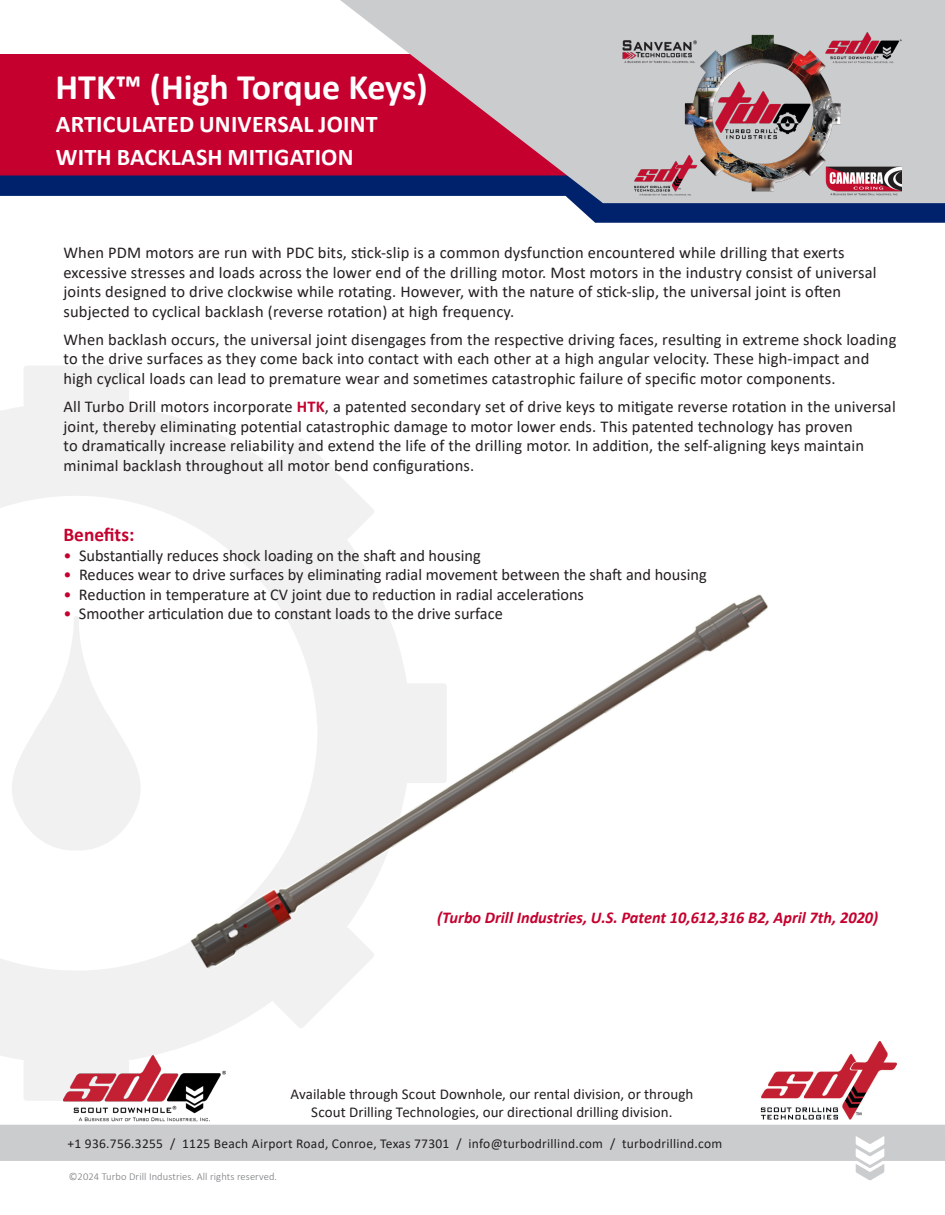
<style>
.page{position:relative;width:945px;height:1215px;background:#fff}
.page>*{position:absolute;margin:0;border:0;box-sizing:border-box;transform-origin:0 0}
.t1{font:700 36px "Calibri";color:#fff}
.t2{font:700 24px "Calibri";letter-spacing:.01em;color:#fff}
.Body_Headers{font:700 19.5px "Calibri";color:#c5002e}
.Body_Copy{font:16.5px/19.5px "Calibri";letter-spacing:.01em;color:#231f20}
.Body_Headers-2{font:16.5px "Calibri";color:#231f20}
.Body_Headers-3{font:italic 700 16.5px "Calibri";color:#c5002e}
.t3{font:15px/18px "Calibri";letter-spacing:.005em;color:#231f20;text-align:center}
.t4{font:13.5px "Calibri";letter-spacing:.02em;color:#231f20}
.t5{font:300 10.5px "Calibri";letter-spacing:.01em;color:#76787b}
.s1{font-weight:700;color:#c5002e}
.s2{color:#c5002e}
</style>
<div class="page">
<svg style="left:0;top:1125px;width:945px;height:55px"></svg>
<div style="left:0;top:54px;width:340px;height:122px;background:#c5002e"></div>
<svg style="left:0;top:176px;width:945px;height:47px"></svg>
<svg style="left:340px;top:0;width:605px;height:203px;background:#be91a3"></svg>
<svg style="left:0;top:366px;width:374px;height:735px"></svg>
<img style="left:622px;top:32px;width:280px;height:176px">
<img style="left:164px;top:570px;width:604px;height:423px">
<img style="left:64px;top:1055px;width:162px;height:67px">
<img style="left:760px;top:1041px;width:136px;height:79px">
<p class="t1" style="left:56px;top:62px;width:374px">HTK™ (High Torque Keys)</p>
<p class="t2" style="left:56px;top:107px;width:323px">ARTICULATED UNIVERSAL JOINT</p>
<p class="t2" style="left:56px;top:140px;width:299px">WITH BACKLASH MITIGATION</p>
<p class="Body_Copy" style="left:63px;top:242px;width:815px">When PDM motors are run with PDC bits, stick-slip is a common dysfunction encountered while drilling that exerts excessive stresses and loads across the lower end of the drilling motor. Most motors in the industry consist of universal joints designed to drive clockwise while rotating. However, with the nature of stick-slip, the universal joint is often subjected to cyclical backlash (reverse rotation) at high frequency.</p>
<p class="Body_Copy" style="left:63px;top:329px;width:835px">When backlash occurs, the universal joint disengages from the respective driving faces, resulting in extreme shock loading to the drive surfaces as they come back into contact with each other at a high angular velocity. These high-impact and high cyclical loads can lead to premature wear and sometimes catastrophic failure of specific motor components.</p>
<p class="Body_Copy" style="left:63px;top:397px;width:834px">All Turbo Drill motors incorporate <span class="s1">HTK</span>, a patented secondary set of drive keys to mitigate reverse rotation in the universal joint, thereby eliminating potential catastrophic damage to motor lower ends. This patented technology has proven<br>to dramatically increase reliability and extend the life of the drilling motor. In addition, the self-aligning keys maintain minimal backlash throughout all motor bend configurations.</p>
<p class="Body_Headers" style="left:63px;top:521px;width:72px">Benefits:</p>
<p class="Body_Headers-2" style="left:63px;top:544px;width:419px"><span class="s2">•</span> Substantially reduces shock loading on the shaft and housing</p>
<p class="Body_Headers-2" style="left:63px;top:563px;width:645px"><span class="s2">•</span> Reduces wear to drive surfaces by eliminating radial movement between the shaft and housing</p>
<p class="Body_Headers-2" style="left:63px;top:583px;width:522px"><span class="s2">•</span> Reduction in temperature at CV joint due to reduction in radial accelerations</p>
<p class="Body_Headers-2" style="left:63px;top:602px;width:441px"><span class="s2">•</span> Smoother articulation due to constant loads to the drive surface</p>
<p class="Body_Headers-3" style="left:437px;top:906px;width:443px">(Turbo Drill Industries, U.S. Patent 10,612,316 B2, April 7th, 2020)</p>
<p class="t3" style="left:290px;top:1084px;width:404px">Available through Scout Downhole, our rental division, or through<br>Scout Drilling Technologies, our directional drilling division.</p>
<p class="t4" style="left:68px;top:1134px;width:656px">+1 936.756.3255 / 1125 Beach Airport Road, Conroe, Texas 77301 / info@turbodrillind.com / turbodrillind.com</p>
<p class="t5" style="left:69px;top:1170px;width:210px">©2024 Turbo Drill Industries. All rights reserved.</p>
</div>
